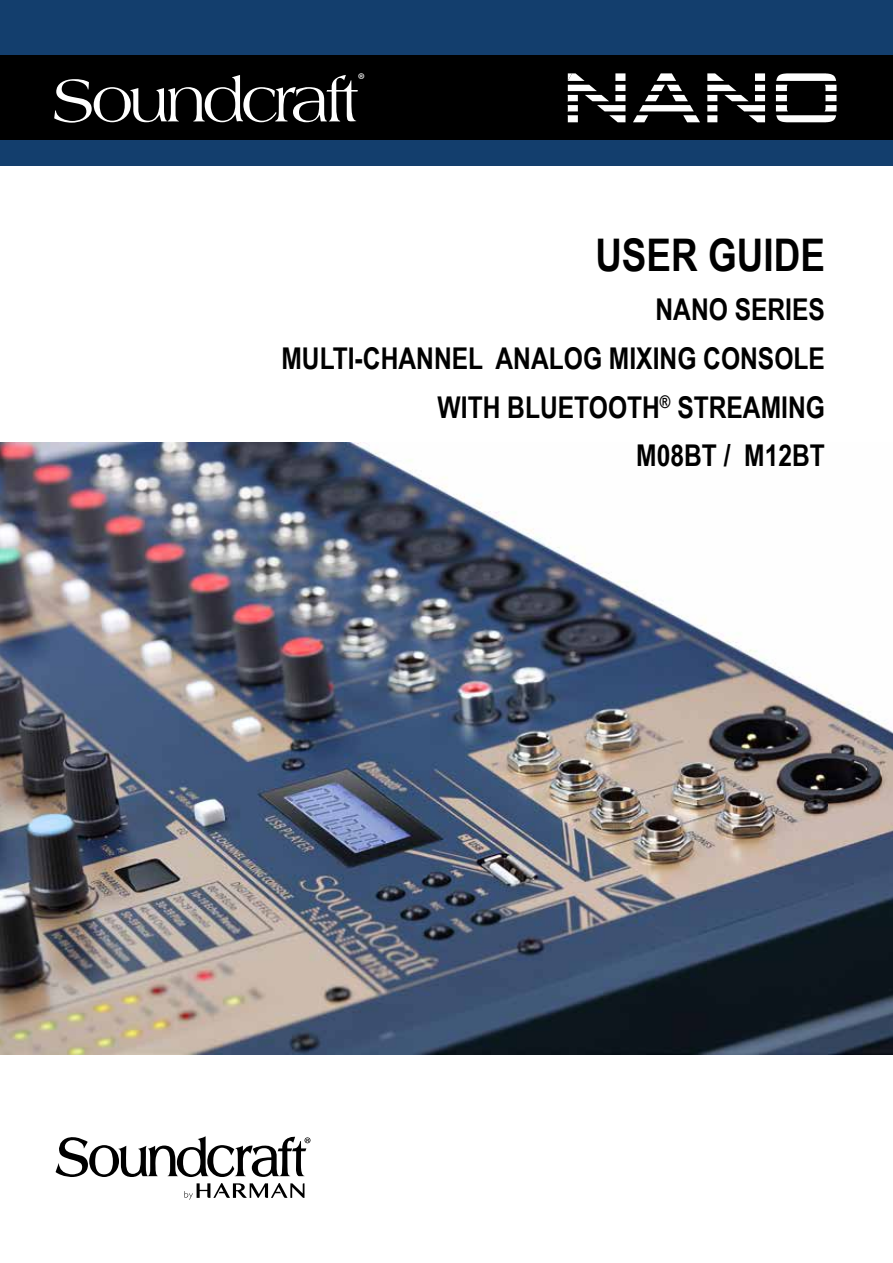
<style>
.page{position:relative;width:893px;height:1263px;background:#fff}
.page>*{position:absolute;margin:0;border:0;box-sizing:border-box;transform-origin:0 0}
.t1{font:700 45px "Arial Narrow";color:#000}
.t2{font:700 30px/48.8px "Arial Narrow";color:#000;text-align:right}
.t3{font:17.1px "Myriad Pro";color:#fff}
</style>
<div class="page">
<div style="left:0;top:0;width:893px;height:165px;background:#133e6d"></div>
<img style="left:0;top:442px;width:893px;height:612px">
<div style="left:0;top:56px;width:893px;height:84px;background:#000"></div>
<svg style="left:54px;top:75px;width:304px;height:48px"></svg>
<svg style="left:184px;top:1183px;width:120px;height:17px"></svg>
<svg style="left:56px;top:1136px;width:254px;height:41px"></svg>
<svg style="left:633px;top:73px;width:67px;height:49px"></svg>
<svg style="left:776px;top:73px;width:60px;height:49px"></svg>
<svg style="left:568px;top:73px;width:57px;height:49px"></svg>
<svg style="left:707px;top:73px;width:58px;height:49px"></svg>
<p class="t3" style="left:358px;top:68px;width:9px">®</p>
<h1 class="t1" style="left:595px;top:221px;width:231px">USER GUIDE</h1>
<p class="t2" style="left:281px;top:284px;width:545px">NANO SERIES<br>MULTI-CHANNEL ANALOG MIXING CONSOLE<br>WITH BLUETOOTH<sup>®</sup> STREAMING<br>M08BT / M12BT</p>
</div>
